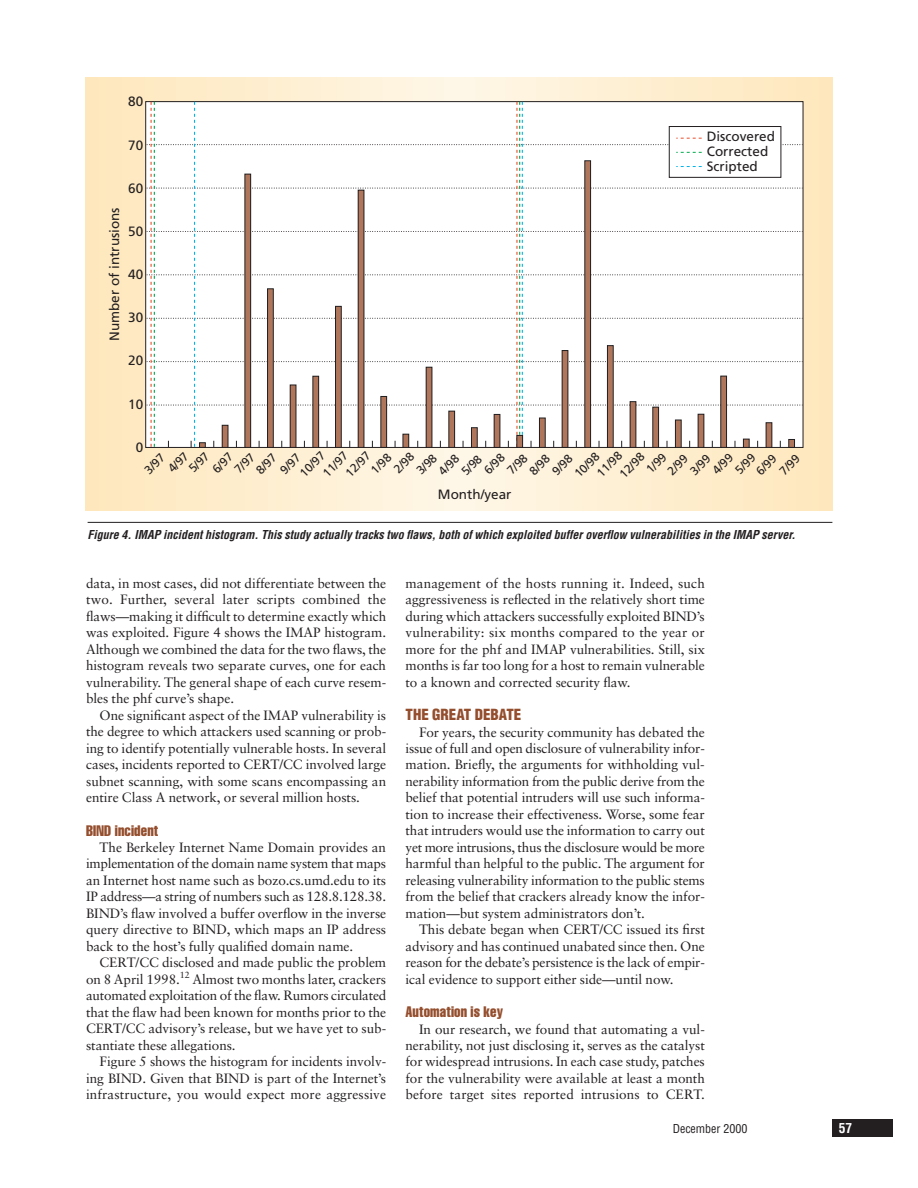
<style>
.page{position:relative;width:918px;height:1188px;background:#fff}
.page>*{position:absolute;margin:0;border:0;box-sizing:border-box;transform-origin:0 0}
.t1{font:extra-condensed 15px "Helvetica";letter-spacing:.01em;color:#944e2d}
.t2{font:900 condensed 15px "Helvetica";color:#944e2d}
.t3{font:13.5px/16.5px "Sabon";letter-spacing:-.005em;color:#231f20;text-align:justify}
.t4{font:13.5px/15px "Frutiger";color:#231f20}
.t5{font:700 condensed 13.5px "Helvetica";color:#fff}
.t6{font:italic 700 condensed 12px "Helvetica";color:#231f20}
.t7{font:12px/15.8px "Frutiger";color:#231f20}
.t8{font:condensed 12px "Helvetica";color:#231f20}
</style>
<div class="page">
<div style="left:832px;top:1119px;width:60px;height:18px;background:#231f20"></div>
<svg style="left:92px;top:78px;width:734px;height:432px;background:#f9e7c5"></svg>
<div style="left:390px;top:78px;width:138px;height:432px;background:#fef4e0"></div>
<div style="left:429px;top:78px;width:61px;height:432px;background:#fef5e4"></div>
<div style="left:199px;top:442px;width:7px;height:6px;border:1px solid #231f20"></div>
<div style="left:222px;top:425px;width:6px;height:23px;border:1px solid #231f20"></div>
<div style="left:244px;top:174px;width:7px;height:274px;border:1px solid #231f20"></div>
<div style="left:267px;top:288px;width:7px;height:160px;border:1px solid #231f20"></div>
<div style="left:290px;top:385px;width:6px;height:63px;border:1px solid #231f20"></div>
<div style="left:312px;top:376px;width:7px;height:72px;border:1px solid #231f20"></div>
<div style="left:335px;top:306px;width:7px;height:142px;border:1px solid #231f20"></div>
<div style="left:358px;top:190px;width:6px;height:258px;border:1px solid #231f20"></div>
<div style="left:380px;top:396px;width:7px;height:52px;border:1px solid #231f20"></div>
<div style="left:403px;top:434px;width:6px;height:14px;border:1px solid #231f20"></div>
<div style="left:448px;top:411px;width:7px;height:37px;border:1px solid #231f20"></div>
<div style="left:494px;top:414px;width:6px;height:34px;border:1px solid #231f20"></div>
<div style="left:539px;top:418px;width:7px;height:30px;border:1px solid #231f20"></div>
<div style="left:562px;top:350px;width:6px;height:98px;border:1px solid #231f20"></div>
<div style="left:607px;top:345px;width:7px;height:103px;border:1px solid #231f20"></div>
<div style="left:675px;top:420px;width:7px;height:28px;border:1px solid #231f20"></div>
<div style="left:720px;top:376px;width:7px;height:72px;border:1px solid #231f20"></div>
<div style="left:788px;top:439px;width:7px;height:9px;border:1px solid #231f20"></div>
<div style="left:426px;top:367px;width:6px;height:81px;border:1px solid #231f20"></div>
<div style="left:471px;top:427px;width:7px;height:21px;border:1px solid #231f20"></div>
<div style="left:516px;top:435px;width:7px;height:13px;border:1px solid #231f20"></div>
<div style="left:630px;top:401px;width:6px;height:47px;border:1px solid #231f20"></div>
<div style="left:652px;top:407px;width:7px;height:41px;border:1px solid #231f20"></div>
<div style="left:698px;top:414px;width:6px;height:34px;border:1px solid #231f20"></div>
<div style="left:743px;top:439px;width:7px;height:9px;border:1px solid #231f20"></div>
<div style="left:766px;top:422px;width:6px;height:26px;border:1px solid #231f20"></div>
<svg style="left:147px;top:102px;width:655px;height:345px"></svg>
<hr style="left:88px;top:522px;width:744px;height:1px;background:#231f20">
<p class="t4" style="left:108px;top:341px;width:135px;rotate:-90deg">Number of intrusions</p>
<p class="t4" style="left:128px;top:95px;width:17px">80</p>
<p class="t4" style="left:128px;top:138px;width:17px">70</p>
<p class="t4" style="left:128px;top:182px;width:17px">60</p>
<p class="t4" style="left:128px;top:225px;width:17px">50</p>
<p class="t4" style="left:128px;top:268px;width:17px">40</p>
<p class="t4" style="left:128px;top:311px;width:17px">30</p>
<p class="t4" style="left:128px;top:354px;width:17px">20</p>
<p class="t4" style="left:707px;top:130px;width:70px">Discovered<br>Corrected<br>Scripted</p>
<p class="t4" style="left:128px;top:397px;width:17px">10</p>
<p class="t4" style="left:136px;top:441px;width:9px">0</p>
<p class="t7" style="left:342px;top:470px;width:32px;rotate:-45deg">12/97</p>
<p class="t7" style="left:368px;top:467px;width:25px;rotate:-45deg">1/98</p>
<p class="t7" style="left:391px;top:466px;width:25px;rotate:-45deg">2/98</p>
<p class="t7" style="left:414px;top:468px;width:25px;rotate:-45deg">3/98</p>
<p class="t7" style="left:436px;top:468px;width:25px;rotate:-45deg">4/98</p>
<p class="t7" style="left:459px;top:469px;width:25px;rotate:-45deg">5/98</p>
<p class="t7" style="left:481px;top:467px;width:25px;rotate:-45deg">6/98</p>
<p class="t7" style="left:504px;top:467px;width:25px;rotate:-45deg">7/98</p>
<p class="t7" style="left:527px;top:468px;width:25px;rotate:-45deg">8/98</p>
<p class="t7" style="left:549px;top:468px;width:25px;rotate:-45deg">9/98</p>
<p class="t7" style="left:583px;top:459px;width:32px;line-height:15.3px;text-indent:-16px;rotate:-45deg">10/98<br>11/98</p>
<p class="t7" style="left:154px;top:454px;width:25px;text-indent:-17px;rotate:-45deg">3/97<br>4/97</p>
<p class="t7" style="left:197px;top:454px;width:25px;line-height:17.2px;text-indent:-16px;rotate:-45deg">5/97<br>6/97</p>
<p class="t7" style="left:232px;top:466px;width:25px;rotate:-45deg">7/97</p>
<p class="t7" style="left:253px;top:467px;width:25px;rotate:-45deg">8/97</p>
<p class="t7" style="left:277px;top:467px;width:25px;rotate:-45deg">9/97</p>
<p class="t7" style="left:297px;top:470px;width:32px;rotate:-45deg">10/97</p>
<p class="t7" style="left:320px;top:470px;width:32px;rotate:-45deg">11/97</p>
<p class="t7" style="left:617px;top:471px;width:32px;rotate:-45deg">12/98</p>
<p class="t7" style="left:643px;top:467px;width:25px;rotate:-45deg">1/99</p>
<p class="t7" style="left:665px;top:468px;width:25px;rotate:-45deg">2/99</p>
<p class="t7" style="left:687px;top:468px;width:25px;rotate:-45deg">3/99</p>
<p class="t7" style="left:710px;top:467px;width:25px;rotate:-45deg">4/99</p>
<p class="t7" style="left:732px;top:467px;width:25px;rotate:-45deg">5/99</p>
<p class="t7" style="left:753px;top:468px;width:25px;rotate:-45deg">6/99</p>
<p class="t7" style="left:777px;top:468px;width:25px;rotate:-45deg">7/99</p>
<p class="t4" style="left:438px;top:488px;width:75px">Month/year</p>
<p class="t6" style="left:88px;top:530px;width:709px">Figure 4. IMAP incident histogram. This study actually tracks two flaws, both of which exploited buffer overflow vulnerabilities in the IMAP server.</p>
<p class="t3" style="left:86px;top:576px;width:302px">data, in most cases, did not differentiate between the two. Further, several later scripts combined the flaws—making it difficult to determine exactly which was exploited. Figure 4 shows the IMAP histogram.<br>Although we combined the data for the two flaws, the histogram reveals two separate curves, one for each vulnerability. The general shape of each curve resem&shy;bles the phf curve’s shape.</p>
<p class="t3" style="left:86px;top:708px;width:302px;text-indent:14px">One significant aspect of the IMAP vulnerability is the degree to which attackers used scanning or prob&shy;ing to identify potentially vulnerable hosts. In several cases, incidents reported to CERT/CC involved large subnet scanning, with some scans encompassing an entire Class A network, or several million hosts.</p>
<p class="t1" style="left:86px;top:825px;width:74px">BIND incident</p>
<p class="t3" style="left:86px;top:840px;width:302px;text-indent:14px">The Berkeley Internet Name Domain provides an implementation of the domain name system that maps an Internet host name such as bozo.cs.umd.edu to its IP address—a string of numbers such as 128.8.128.38.<br>BIND’s flaw involved a buffer overflow in the inverse query directive to BIND, which maps an IP address back to the host’s fully qualified domain name.</p>
<p class="t3" style="left:86px;top:956px;width:302px;text-indent:14px">CERT/CC disclosed and made public the problem on 8 April 1998.<sup>12</sup> Almost two months later, crackers automated exploitation of the flaw. Rumors circulated that the flaw had been known for months prior to the CERT/CC advisory’s release, but we have yet to sub&shy;stantiate these allegations.</p>
<p class="t3" style="left:86px;top:1055px;width:302px;text-indent:14px">Figure 5 shows the histogram for incidents involv&shy;ing BIND. Given that BIND is part of the Internet’s infrastructure, you would expect more aggressive</p>
<p class="t3" style="left:406px;top:576px;width:301px">management of the hosts running it. Indeed, such aggressiveness is reflected in the relatively short time during which attackers successfully exploited BIND’s vulnerability: six months compared to the year or more for the phf and IMAP vulnerabilities. Still, six months is far too long for a host to remain vulnerable to a known and corrected security flaw.</p>
<p class="t2" style="left:406px;top:709px;width:117px">THE GREAT DEBATE</p>
<p class="t3" style="left:406px;top:725px;width:301px;text-indent:14px">For years, the security community has debated the issue of full and open disclosure of vulnerability infor&shy;mation. Briefly, the arguments for withholding vul&shy;nerability information from the public derive from the belief that potential intruders will use such informa&shy;tion to increase their effectiveness. Worse, some fear that intruders would use the information to carry out yet more intrusions, thus the disclosure would be more harmful than helpful to the public. The argument for releasing vulnerability information to the public stems from the belief that crackers already know the infor&shy;mation—but system administrators don’t.</p>
<p class="t3" style="left:406px;top:923px;width:301px;text-indent:14px">This debate began when CERT/CC issued its first advisory and has continued unabated since then. One reason for the debate’s persistence is the lack of empir&shy;ical evidence to support either side—until now.</p>
<p class="t1" style="left:406px;top:1006px;width:99px">Automation is key</p>
<p class="t3" style="left:406px;top:1022px;width:301px;text-indent:14px">In our research, we found that automating a vul&shy;nerability, not just disclosing it, serves as the catalyst for widespread intrusions. In each case study, patches for the vulnerability were available at least a month before target sites reported intrusions to CERT.</p>
<p class="t8" style="left:673px;top:1124px;width:76px">December 2000</p>
<p class="t5" style="left:839px;top:1122px;width:15px">57</p>
</div>
